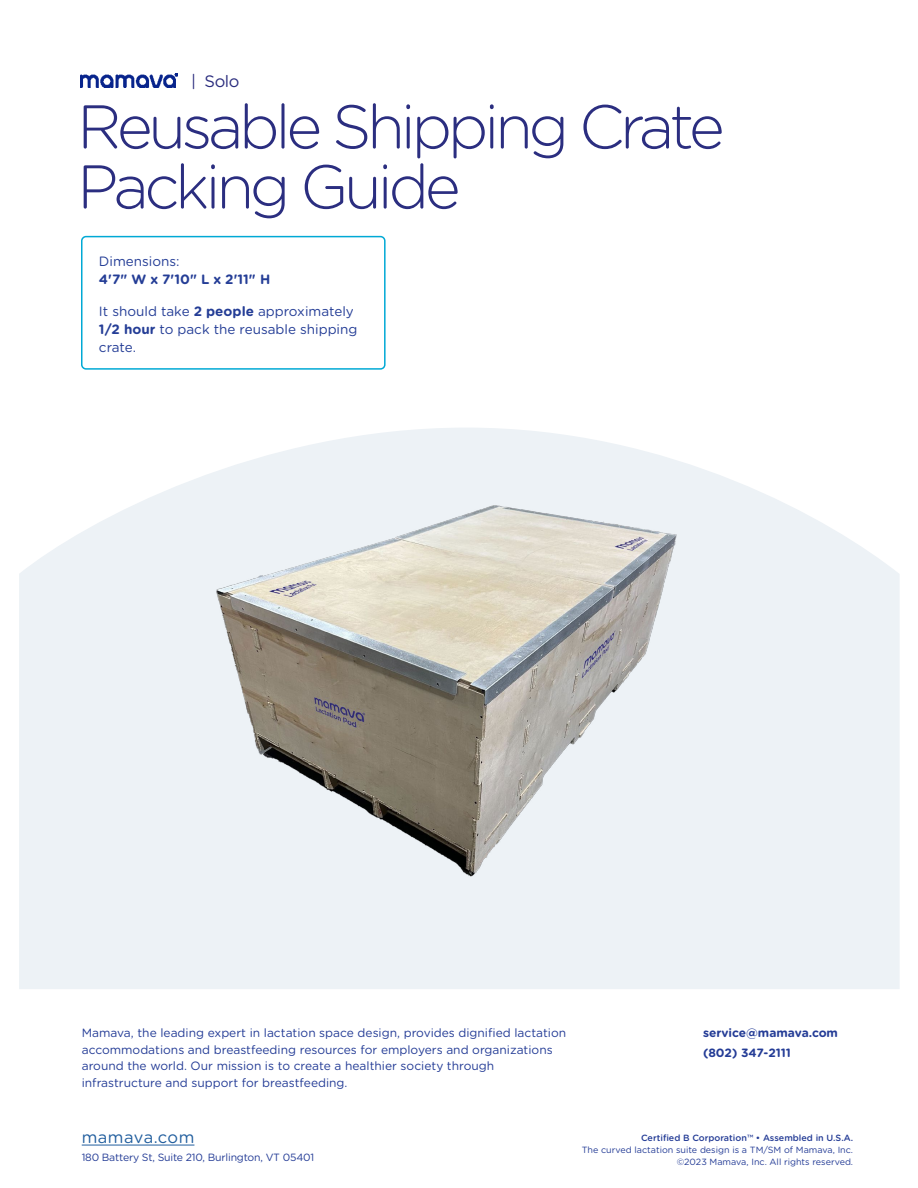
<style>
.page{position:relative;width:918px;height:1188px;background:#fff}
.page>*{position:absolute;margin:0;border:0;box-sizing:border-box;transform-origin:0 0}
.t1{font:300 61.5px/60px "Gotham Rounded";letter-spacing:-.07em;color:#2b2e80}
.t2{font:16.5px "Gotham Rounded";letter-spacing:.03em;color:#215e9e}
.t3{font:16.5px "Gotham Rounded";color:#2b2d7e}
.t4{font:13.5px/18px "Gotham Rounded";color:#243d96}
.t5{font:700 13.5px "Gotham Rounded";color:#243d96}
.t6{font:12px/16.5px "Gotham Rounded";color:#243c96}
.t7{font:700 12px/20.2px "Gotham Rounded";color:#243c96}
.t8{font:10.5px "Gotham Rounded";letter-spacing:-.02em;color:#243c96}
.t9{font:9px/12px "Gotham Rounded";color:#243c96;text-align:right}
.t10{font:500 9px "Gotham Rounded";color:#243c96}
.s1{font-weight:700}
</style>
<div class="page">
<svg style="left:19px;top:428px;width:881px;height:561px;fill:#edf2f6"></svg>
<img style="left:210px;top:478px;width:467px;height:402px">
<img style="left:80px;top:73px;width:98px;height:15px">
<div style="left:81px;top:236px;width:305px;height:134px;border:2px solid #00a9d5;border-radius:4px"></div>
<hr style="left:82px;top:1145px;width:112px;height:1px;background:#215e9e">
<h2 class="t3" style="left:191px;top:69px;width:50px">| Solo</h2>
<h1 class="t1" style="left:77px;top:94px;width:649px">Reusable Shipping Crate<br>Packing Guide</h1>
<p class="t4" style="left:99px;top:252px;width:82px">Dimensions:</p>
<p class="t5" style="left:99px;top:269px;width:173px">4'7" W x 7'10" L x 2'11" H</p>
<p class="t4" style="left:99px;top:301px;width:260px">It should take <span class="s1">2 people</span> approximately<br><span class="s1">1/2 hour</span> to pack the reusable shipping crate.</p>
<p class="t6" style="left:82px;top:1024px;width:486px">Mamava, the leading expert in lactation space design, provides dignified lactation accommodations and breastfeeding resources for employers and organizations around the world. Our mission is to create a healthier society through infrastructure and support for breastfeeding.</p>
<p class="t7" style="left:703px;top:1022px;width:136px">service@mamava.com (802) 347-2111</p>
<h2 class="t2" style="left:82px;top:1126px;width:114px">mamava.com</h2>
<p class="t8" style="left:82px;top:1150px;width:234px">180 Battery St, Suite 210, Burlington, VT 05401</p>
<p class="t10" style="left:641px;top:1132px;width:214px">Certified B Corporation™ • Assembled in U.S.A.</p>
<p class="t9" style="left:582px;top:1144px;width:273px">The curved lactation suite design is a TM/SM of Mamava, Inc. ©2023 Mamava, Inc. All rights reserved.</p>
</div>
